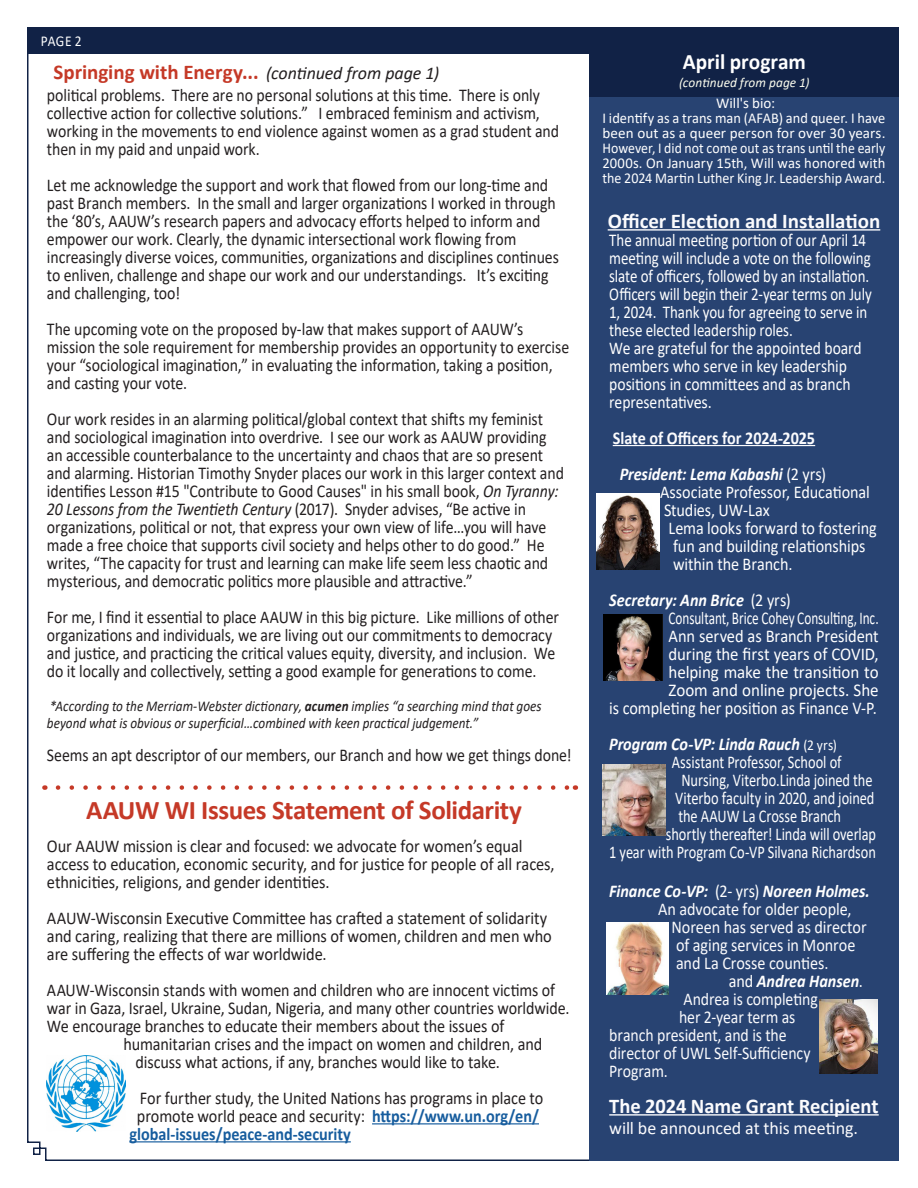
<style>
.page{position:relative;width:918px;height:1188px;background:#fff}
.page>*{position:absolute;margin:0;border:0;box-sizing:border-box;transform-origin:0 0}
.t1{font:700 27px "Calibri";letter-spacing:-.02em;color:#c53927}
.t2{font:700 22.05px "Calibri";color:#fff}
.t3{font:700 21px "Calibri";letter-spacing:-.005em;color:#fbfbfd}
.t4{font:700 21px "Calibri";color:#c53927}
.t5{font:18px/18px "Calibri";letter-spacing:-.005em;color:#231f20;scale:.88 1}
.t6{font:18px/18px "Calibri";letter-spacing:-.005em;color:#231f20;scale:.91 1}
.t7{font:18px "Calibri";letter-spacing:-.005em;color:#231f20;scale:.9 1}
.t8{font:18px/18px "Calibri";letter-spacing:-.005em;color:#fff;scale:.83 1}
.t9{font:18px "Calibri";letter-spacing:-.005em;color:#fff;scale:.8 1}
.t10{font:18px/18px "Calibri";letter-spacing:-.005em;color:#fff;scale:.9 1}
.t11{font:18px/18px "Calibri";letter-spacing:-.005em;color:#fff;text-align:right;scale:.91 1}
.t12{font:18px/18px "Calibri";letter-spacing:-.005em;color:#231f20;scale:.89 1}
.t13{font:18px/18px "Calibri";letter-spacing:-.005em;color:#fff;scale:.87 1}
.t14{font:italic 700 18px "Calibri";color:#fff;scale:.9 1}
.t15{font:18px "Calibri";letter-spacing:-.005em;color:#fbfbfd;scale:.88 1}
.t16{font:18px "Calibri";letter-spacing:-.005em;color:#fbfbfd;scale:.9 1}
.t17{font:18px "Calibri";letter-spacing:-.005em;color:#fff;scale:.74 1}
.t18{font:700 18px "Calibri";color:#175d9e;scale:.9 1}
.t19{font:18px "Calibri";letter-spacing:-.005em;color:#fbfbfd}
.t20{font:700 18px "Calibri";letter-spacing:-.005em;color:#fbfbfd;scale:.9 1}
.t21{font:15px/15px "Calibri";letter-spacing:.005em;color:#fff;text-align:justify;scale:.96 1}
.t22{font:italic 15px/16.5px "Calibri";color:#231f20;scale:.88 1}
.t23{font:15px "Calibri";letter-spacing:.005em;color:#fff}
.t24{font:15px "Calibri";letter-spacing:.005em;color:#fff;scale:.9 1}
.t25{font:italic 13.5px "Calibri";letter-spacing:.005em;color:#fbfcee}
.s1{font-weight:400;font-style:italic;font-size:18px;color:#231f20}
.s2{font-style:italic}
.s3{font-weight:700}
.s4{font-weight:700;color:#175d9e}
.s5{font-weight:700;font-style:italic}
.s6{font-weight:400;font-style:normal}
.s7{font-weight:400;font-style:normal;font-size:15px}
</style>
<div class="page">
<div style="left:27px;top:27px;width:872px;height:27px;background:#112246"></div>
<div style="left:589px;top:96px;width:310px;height:1065px;background:#284372"></div>
<hr style="left:608px;top:229px;width:272px;height:2px;background:#fbfbfd">
<hr style="left:613px;top:445px;width:202px;height:1px;background:#fbfbfd">
<hr style="left:609px;top:1114px;width:270px;height:2px;background:#fbfbfd">
<hr style="left:372px;top:1123px;width:167px;height:1px;background:#175d9e">
<hr style="left:129px;top:1141px;width:222px;height:1px;background:#175d9e">
<div style="left:590px;top:54px;width:309px;height:42px;background:#112246"></div>
<img style="left:47px;top:1055px;width:79px;height:77px">
<img style="left:596px;top:493px;width:63px;height:77px">
<img style="left:603px;top:615px;width:59px;height:65px">
<img style="left:603px;top:765px;width:63px;height:70px">
<img style="left:606px;top:922px;width:63px;height:73px">
<img style="left:819px;top:1000px;width:58px;height:73px">
<svg style="left:58px;top:785px;width:510px;height:5px"></svg>
<p class="t24" style="left:41px;top:31px;width:47px">PAGE 2</p>
<p class="t4" style="left:54px;top:58px;width:387px">Springing with Energy... <span class="s1">(continued from page 1)</span></p>
<p class="t5" style="left:47px;top:86px;width:583px">political problems. There are no personal solutions at this time. There is only collective action for collective solutions.” I embraced feminism and activism, working in the movements to end violence against women as a grad student and then in my paid and unpaid work.</p>
<p class="t5" style="left:47px;top:176px;width:583px">Let me acknowledge the support and work that flowed from our long-time and past Branch members. In the small and larger organizations I worked in through the ‘80’s, AAUW’s research papers and advocacy efforts helped to inform and empower our work. Clearly, the dynamic intersectional work flowing from increasingly diverse voices, communities, organizations and disciplines continues to enliven, challenge and shape our work and our understandings. It’s exciting and challenging, too!</p>
<p class="t5" style="left:47px;top:320px;width:595px">The upcoming vote on the proposed by-law that makes support of AAUW’s mission the sole requirement for membership provides an opportunity to exercise your “sociological imagination,” in evaluating the information, taking a position, and casting your vote.</p>
<p class="t5" style="left:47px;top:410px;width:589px">Our work resides in an alarming political/global context that shifts my feminist and sociological imagination into overdrive. I see our work as AAUW providing an accessible counterbalance to the uncertainty and chaos that are so present and alarming. Historian Timothy Snyder places our work in this larger context and identifies Lesson #15 "Contribute to Good Causes" in his small book, <span class="s2">On Tyranny:<br>20 Lessons from the Twentieth Century</span> (2017). Snyder advises, “Be active in organizations, political or not, that express your own view of life…you will have made a free choice that supports civil society and helps other to do good.” He writes, “The capacity for trust and learning can make life seem less chaotic and mysterious, and democratic politics more plausible and attractive.”</p>
<p class="t5" style="left:47px;top:608px;width:583px">For me, I find it essential to place AAUW in this big picture. Like millions of other organizations and individuals, we are living out our commitments to democracy and justice, and practicing the critical values equity, diversity, and inclusion. We do it locally and collectively, setting a good example for generations to come.</p>
<p class="t22" style="left:47px;top:698px;width:564px">*According to the Merriam-Webster dictionary, <span class="s3">acumen</span> implies “a searching mind that goes beyond what is obvious or superficial…combined with keen practical judgement.”</p>
<p class="t5" style="left:47px;top:746px;width:598px">Seems an apt descriptor of our members, our Branch and how we get things done!</p>
<p class="t1" style="left:86px;top:791px;width:438px">AAUW WI Issues Statement of Solidarity</p>
<p class="t6" style="left:47px;top:836px;width:559px">Our AAUW mission is clear and focused: we advocate for women’s equal access to education, economic security, and for justice for people of all races, ethnicities, religions, and gender identities.</p>
<p class="t6" style="left:47px;top:908px;width:556px">AAUW-Wisconsin Executive Committee has crafted a statement of solidarity and caring, realizing that there are millions of women, children and men who are suffering the effects of war worldwide.</p>
<p class="t12" style="left:47px;top:980px;width:589px">AAUW-Wisconsin stands with women and children who are innocent victims of war in Gaza, Israel, Ukraine, Sudan, Nigeria, and many other countries worldwide.</p>
<p class="t7" style="left:47px;top:1013px;width:510px">We encourage branches to educate their members about the issues of</p>
<p class="t7" style="left:123px;top:1031px;width:467px">humanitarian crises and the impact on women and children, and</p>
<p class="t7" style="left:135px;top:1049px;width:407px">discuss what actions, if any, branches would like to take.</p>
<p class="t7" style="left:140px;top:1085px;width:450px">For further study, the United Nations has programs in place to</p>
<p class="t7" style="left:137px;top:1103px;width:448px">promote world peace and security: <span class="s4">https://www.un.org/en/</span></p>
<p class="t18" style="left:129px;top:1121px;width:248px">global-issues/peace-and-security</p>
<p class="t2" style="left:683px;top:46px;width:124px">April program</p>
<p class="t25" style="left:679px;top:73px;width:132px">(continued from page 1)</p>
<p class="t23" style="left:716px;top:92px;width:61px">Will's bio:</p>
<p class="t21" style="left:603px;top:110px;width:296px">I identify as a trans man (AFAB) and queer. I have been out as a queer person for over 30 years.<br>However, I did not come out as trans until the early 2000s. On January 15th, Will was honored with the 2024 Martin Luther King Jr. Leadership Award.</p>
<p class="t3" style="left:608px;top:206px;width:274px">Officer Election and Installation</p>
<p class="t8" style="left:609px;top:230px;width:318px">The annual meeting portion of our April 14 meeting will include a vote on the following slate of officers, followed by an installation.<br>Officers will begin their 2-year terms on July 1, 2024. Thank you for agreeing to serve in these elected leadership roles.</p>
<p class="t13" style="left:609px;top:338px;width:292px">We are grateful for the appointed board members who serve in key leadership positions in committees and as branch representatives.</p>
<p class="t20" style="left:613px;top:425px;width:226px">Slate of Officers for 2024-2025</p>
<p class="t10" style="left:660px;top:464px;width:235px;text-indent:-40px"><span class="s5">President: Lema Kabashi</span> (2 yrs)<br>Associate Professor, Educational<br>Studies, UW-Lax</p>
<p class="t10" style="left:669px;top:518px;width:233px">Lema looks forward to fostering fun and building relationships within the Branch.</p>
<p class="t14" style="left:609px;top:587px;width:203px">Secretary: Ann Brice <span class="s6">(2 yrs)</span></p>
<p class="t17" style="left:669px;top:605px;width:286px">Consultant, Brice Cohey Consulting, Inc.</p>
<p class="t11" style="left:609px;top:626px;width:298px">Ann served as Branch President<br>during the first years of COVID,<br>helping make the transition to<br>Zoom and online projects. She<br>is completing her position as Finance V-P.</p>
<p class="t14" style="left:609px;top:731px;width:254px">Program Co-VP: Linda Rauch <span class="s7">(2 yrs)</span></p>
<p class="t9" style="left:672px;top:749px;width:214px">Assistant Professor, School of</p>
<p class="t9" style="left:681px;top:767px;width:240px">Nursing, Viterbo.Linda joined the</p>
<p class="t9" style="left:675px;top:785px;width:251px">Viterbo faculty in 2020, and joined</p>
<p class="t9" style="left:678px;top:803px;width:205px">the AAUW La Crosse Branch</p>
<p class="t9" style="left:666px;top:821px;width:264px">shortly thereafter! Linda will overlap</p>
<p class="t9" style="left:609px;top:839px;width:335px">1 year with Program Co-VP Silvana Richardson</p>
<p class="t14" style="left:609px;top:878px;width:291px">Finance Co-VP: <span class="s6">(2- yrs)</span> Noreen Holmes.</p>
<p class="t16" style="left:658px;top:896px;width:217px">An advocate for older people,</p>
<p class="t16" style="left:672px;top:914px;width:218px">Noreen has served as director</p>
<p class="t16" style="left:676px;top:932px;width:201px">of aging services in Monroe</p>
<p class="t16" style="left:676px;top:950px;width:171px">and La Crosse counties.</p>
<p class="t14" style="left:729px;top:968px;width:150px"><span class="s6">and</span> Andrea Hansen<span class="s6">.</span></p>
<p class="t15" style="left:684px;top:986px;width:154px">Andrea is completing</p>
<p class="t15" style="left:679px;top:1004px;width:134px">her 2-year term as</p>
<p class="t15" style="left:609px;top:1022px;width:203px">branch president, and is the</p>
<p class="t15" style="left:609px;top:1040px;width:230px">director of UWL Self-Sufficiency</p>
<p class="t15" style="left:609px;top:1058px;width:68px">Program.</p>
<p class="t3" style="left:609px;top:1091px;width:271px">The 2024 Name Grant Recipient</p>
<p class="t19" style="left:609px;top:1115px;width:250px">will be announced at this meeting.</p>
</div>
